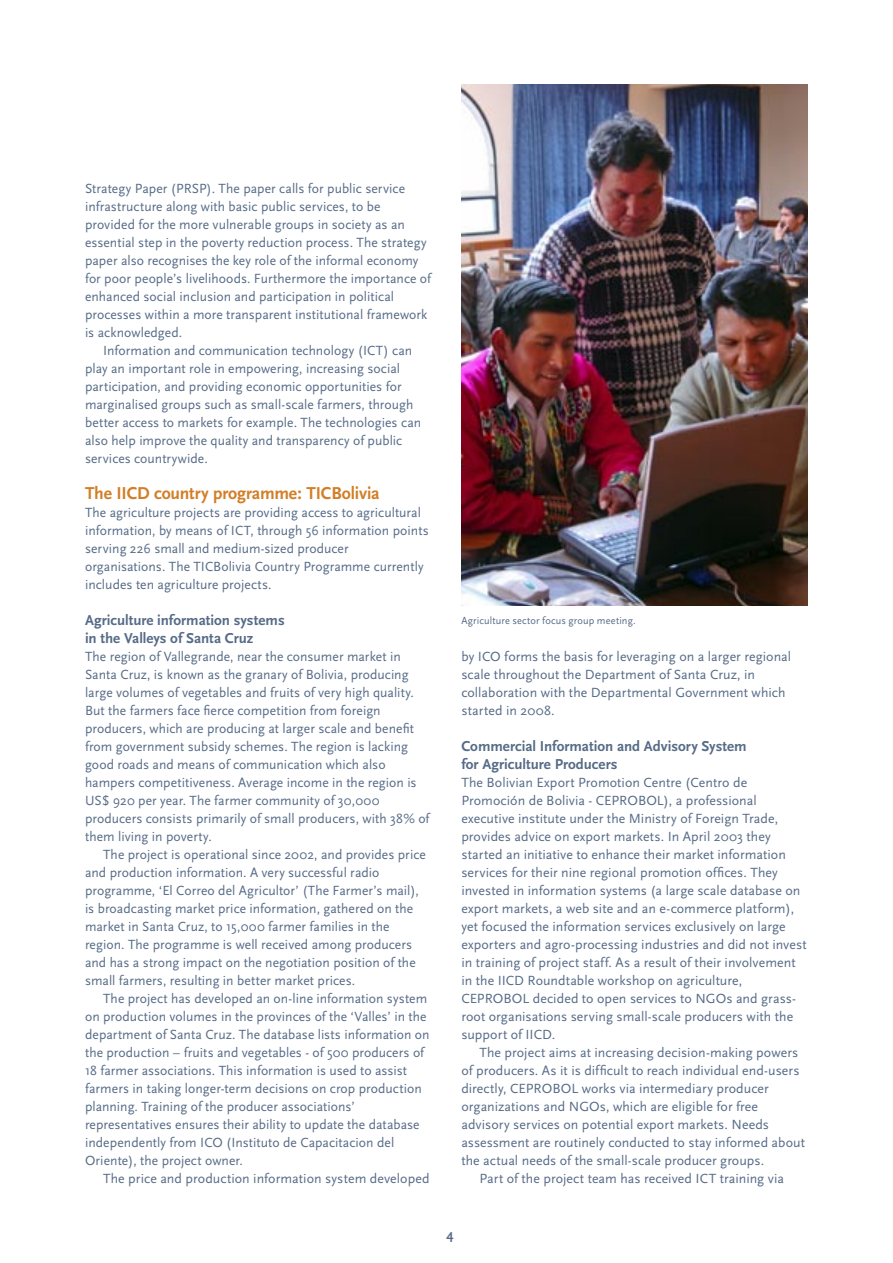
<style>
.page{position:relative;width:893px;height:1263px;background:#fff}
.page>*{position:absolute;margin:0;border:0;box-sizing:border-box;transform-origin:0 0}
.t1{font:700 18px "Scala Sans";letter-spacing:-.01em;color:#d27e26}
.t2{font:700 15px/18px "Scala Sans";color:#566b87}
.t3{font:13.8px/18px "Scala Sans";letter-spacing:.005em;color:#566b87}
.t4{font:700 13.8px "Scala Sans";color:#566b87}
.t5{font:10.5px "Scala Sans";letter-spacing:.015em;color:#566b87}
</style>
<div class="page">
<img style="left:461px;top:84px;width:347px;height:522px">
<p class="t3" style="left:85px;top:180px;width:347px">Strategy Paper (PRSP). The paper calls for public service infrastructure along with basic public services, to be provided for the more vulnerable groups in society as an essential step in the poverty reduction process. The strategy paper also recognises the key role of the informal economy for poor people’s livelihoods. Furthermore the importance of enhanced social inclusion and participation in political processes within a more transparent institutional framework is acknowledged.</p>
<p class="t3" style="left:85px;top:342px;width:338px;text-indent:18px">Information and communication technology (ICT) can play an important role in empowering, increasing social participation, and providing economic opportunities for marginalised groups such as small-scale farmers, through better access to markets for example. The technologies can also help improve the quality and transparency of public services countrywide.</p>
<h1 class="t1" style="left:85px;top:484px;width:296px">The IICD country programme: TICBolivia</h1>
<p class="t3" style="left:85px;top:504px;width:345px">The agriculture projects are providing access to agricultural information, by means of ICT, through 56 information points serving 226 small and medium-sized producer organisations. The TICBolivia Country Programme currently includes ten agriculture projects.</p>
<p class="t2" style="left:85px;top:612px;width:201px">Agriculture information systems in the Valleys of Santa Cruz</p>
<p class="t3" style="left:85px;top:648px;width:346px">The region of Vallegrande, near the consumer market in Santa Cruz, is known as the granary of Bolivia, producing large volumes of vegetables and fruits of very high quality.<br>But the farmers face fierce competition from foreign producers, which are producing at larger scale and benefit from government subsidy schemes. The region is lacking good roads and means of communication which also hampers competitiveness. Average income in the region is US$ 920 per year. The farmer community of 30,000 producers consists primarily of small producers, with 38% of them living in poverty.</p>
<p class="t3" style="left:85px;top:846px;width:342px;text-indent:18px">The project is operational since 2002, and provides price and production information. A very successful radio programme, ‘El Correo del Agricultor’ (The Farmer’s mail), is broadcasting market price information, gathered on the market in Santa Cruz, to 15,000 farmer families in the region. The programme is well received among producers and has a strong impact on the negotiation position of the small farmers, resulting in better market prices.</p>
<p class="t3" style="left:85px;top:990px;width:346px;text-indent:18px">The project has developed an on-line information system on production volumes in the provinces of the ‘Valles’ in the department of Santa Cruz. The database lists information on the production – fruits and vegetables - of 500 producers of 18 farmer associations. This information is used to assist farmers in taking longer-term decisions on crop production planning. Training of the producer associations’ representatives ensures their ability to update the database independently from ICO (Instituto de Capacitacion del Oriente), the project owner.</p>
<p class="t3" style="left:103px;top:1170px;width:328px">The price and production information system developed</p>
<p class="t5" style="left:461px;top:614px;width:176px">Agriculture sector focus group meeting.</p>
<p class="t3" style="left:461px;top:648px;width:331px">by ICO forms the basis for leveraging on a larger regional scale throughout the Department of Santa Cruz, in collaboration with the Departmental Government which started in 2008.</p>
<p class="t2" style="left:461px;top:738px;width:287px">Commercial Information and Advisory System for Agriculture Producers</p>
<p class="t3" style="left:461px;top:774px;width:347px">The Bolivian Export Promotion Centre (Centro de Promoción de Bolivia - CEPROBOL), a professional executive institute under the Ministry of Foreign Trade, provides advice on export markets. In April 2003 they started an initiative to enhance their market information services for their nine regional promotion offices. They invested in information systems (a large scale database on export markets, a web site and an e-commerce platform), yet focused the information services exclusively on large exporters and agro-processing industries and did not invest in training of project staff. As a result of their involvement in the IICD Roundtable workshop on agriculture, CEPROBOL decided to open services to NGOs and grass&shy;root organisations serving small-scale producers with the support of IICD.</p>
<p class="t3" style="left:479px;top:1044px;width:320px">The project aims at increasing decision-making powers</p>
<p class="t3" style="left:461px;top:1062px;width:340px">of producers. As it is difficult to reach individual end-users</p>
<p class="t3" style="left:461px;top:1080px;width:309px">directly, CEPROBOL works via intermediary producer</p>
<p class="t3" style="left:461px;top:1098px;width:298px">organizations and NGOs, which are eligible for free</p>
<p class="t3" style="left:461px;top:1116px;width:309px">advisory services on potential export markets. Needs</p>
<p class="t3" style="left:461px;top:1134px;width:345px">assessment are routinely conducted to stay informed about</p>
<p class="t3" style="left:461px;top:1152px;width:304px">the actual needs of the small-scale producer groups.</p>
<p class="t3" style="left:479px;top:1170px;width:306px">Part of the project team has received ICT training via</p>
<p class="t4" style="left:446px;top:1227px;width:9px">4</p>
</div>
